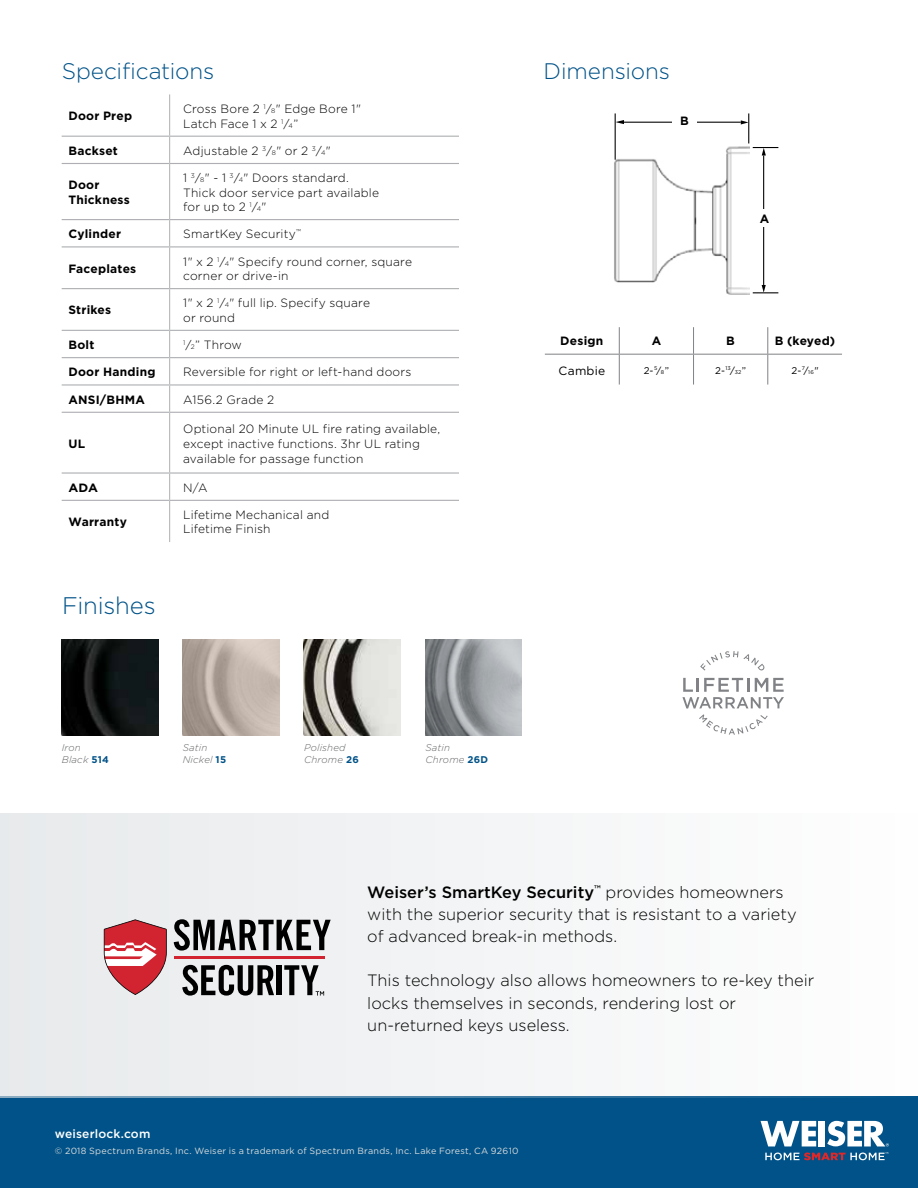
<style>
.page{position:relative;width:918px;height:1188px;background:#fff}
.page>*{position:absolute;margin:0;border:0;box-sizing:border-box;transform-origin:0 0}
.t1{font:300 24px "Gotham";letter-spacing:-.01em;color:#005288}
.t2{font:300 22.5px "Gotham";letter-spacing:-.005em;color:#005288}
.t3{font:300 16.35px/22px "Gotham";color:#000}
.t4{font:300 12px/14.4px "Gotham";letter-spacing:.015em;color:#000}
.t5{font:700 12px/14.4px "Gotham";letter-spacing:.02em;color:#000}
.t6{font:500 12px "Gotham";letter-spacing:.01em;color:#fff}
.t7{font:12px "Gotham";letter-spacing:.02em;color:#000}
.t8{font:700 12px "Gotham";letter-spacing:.02em;color:#000;scale:1.05 1}
.t9{font:italic 300 9.75px/12px "Gotham";letter-spacing:.02em;color:#636466}
.t10{font:9.75px "Gotham";color:#000}
.t11{font:9px "Gotham";letter-spacing:.03em;color:#dadbdc}
.s1{font-size:6.6px}
.s2{font-weight:700;font-style:normal;color:#005288}
.s3{font-size:5.4px}
.s4{font-weight:500}
</style>
<div class="page">
<hr style="left:169px;top:94px;width:1px;height:42px;background:#adafb2">
<svg style="left:169px;top:137px;width:1px;height:26px"></svg>
<hr style="left:169px;top:164px;width:1px;height:55px;background:#adafb2">
<svg style="left:169px;top:220px;width:1px;height:26px"></svg>
<hr style="left:169px;top:247px;width:1px;height:41px;background:#adafb2">
<hr style="left:169px;top:289px;width:1px;height:41px;background:#adafb2">
<svg style="left:169px;top:331px;width:1px;height:81px"></svg>
<hr style="left:169px;top:413px;width:1px;height:59px;background:#adafb2">
<svg style="left:169px;top:474px;width:1px;height:26px"></svg>
<hr style="left:169px;top:501px;width:1px;height:41px;background:#adafb2">
<hr style="left:62px;top:136px;width:108px;height:1px;background:#adafb2">
<hr style="left:170px;top:136px;width:289px;height:1px;background:#adafb2">
<hr style="left:62px;top:163px;width:108px;height:1px;background:#adafb2">
<hr style="left:170px;top:163px;width:289px;height:1px;background:#adafb2">
<hr style="left:62px;top:219px;width:108px;height:1px;background:#adafb2">
<hr style="left:170px;top:219px;width:289px;height:1px;background:#adafb2">
<hr style="left:62px;top:246px;width:108px;height:1px;background:#adafb2">
<hr style="left:170px;top:246px;width:289px;height:1px;background:#adafb2">
<hr style="left:62px;top:288px;width:108px;height:1px;background:#adafb2">
<hr style="left:170px;top:288px;width:289px;height:1px;background:#adafb2">
<hr style="left:62px;top:330px;width:108px;height:1px;background:#adafb2">
<hr style="left:170px;top:330px;width:289px;height:1px;background:#adafb2">
<hr style="left:62px;top:384px;width:108px;height:2px;background:#adafb2">
<hr style="left:170px;top:384px;width:289px;height:2px;background:#adafb2">
<hr style="left:62px;top:412px;width:108px;height:1px;background:#adafb2">
<hr style="left:170px;top:412px;width:289px;height:1px;background:#adafb2">
<hr style="left:62px;top:472px;width:108px;height:2px;background:#adafb2">
<hr style="left:170px;top:472px;width:289px;height:2px;background:#adafb2">
<hr style="left:62px;top:500px;width:108px;height:1px;background:#adafb2">
<hr style="left:170px;top:500px;width:289px;height:1px;background:#adafb2">
<hr style="left:62px;top:357px;width:108px;height:1px;background:#adafb2">
<hr style="left:170px;top:357px;width:289px;height:1px;background:#adafb2">
<img style="left:62px;top:639px;width:96px;height:97px">
<img style="left:183px;top:639px;width:96px;height:97px">
<img style="left:304px;top:639px;width:96px;height:97px">
<img style="left:425px;top:639px;width:97px;height:97px">
<hr style="left:619px;top:355px;width:1px;height:30px;background:#808285">
<hr style="left:693px;top:355px;width:1px;height:30px;background:#808285">
<hr style="left:767px;top:355px;width:1px;height:30px;background:#808285">
<svg style="left:619px;top:327px;width:1px;height:27px"></svg>
<svg style="left:693px;top:327px;width:1px;height:27px"></svg>
<svg style="left:767px;top:327px;width:1px;height:27px"></svg>
<hr style="left:545px;top:354px;width:74px;height:1px;background:#808285">
<hr style="left:619px;top:354px;width:75px;height:1px;background:#808285">
<hr style="left:694px;top:354px;width:74px;height:1px;background:#808285">
<hr style="left:768px;top:354px;width:74px;height:1px;background:#808285">
<img style="left:614px;top:139px;width:135px;height:156px">
<svg style="left:615px;top:113px;width:163px;height:180px"></svg>
<div style="left:753px;top:209px;width:24px;height:18px;background:#fff"></div>
<div style="left:672px;top:111px;width:25px;height:18px;background:#fff"></div>
<div style="left:0;top:1096px;width:918px;height:92px;background:#005288"></div>
<svg style="left:761px;top:1121px;width:55px;height:25px"></svg>
<div style="left:818px;top:1121px;width:7px;height:25px;background:#fff"></div>
<svg style="left:827px;top:1121px;width:62px;height:25px"></svg>
<svg style="left:765px;top:1152px;width:123px;height:8px"></svg>
<svg style="left:700px;top:651px;width:65px;height:20px"></svg>
<svg style="left:682px;top:678px;width:102px;height:57px"></svg>
<div style="left:0;top:813px;width:918px;height:284px;background:#f3f4f5"></div>
<svg style="left:174px;top:919px;width:157px;height:32px"></svg>
<svg style="left:182px;top:965px;width:92px;height:31px"></svg>
<div style="left:276px;top:965px;width:5px;height:30px;background:#000"></div>
<hr style="left:174px;top:956px;width:150px;height:3px;background:#d22331">
<svg style="left:104px;top:919px;width:63px;height:76px"></svg>
<svg style="left:284px;top:965px;width:40px;height:31px"></svg>
<h2 class="t2" style="left:62px;top:59px;width:154px">Specifications</h2>
<p class="t5" style="left:68px;top:109px;width:65px">Door Prep</p>
<p class="t4" style="left:183px;top:102px;width:179px">Cross Bore 2 <sup>1</sup>⁄<span class="s1">8</span>" Edge Bore 1"<br>Latch Face 1 x 2 <sup>1</sup>⁄<span class="s1">4</span>”</p>
<p class="t5" style="left:68px;top:143px;width:51px">Backset</p>
<p class="t4" style="left:183px;top:143px;width:149px">Adjustable 2 <sup>3</sup>⁄<span class="s1">8</span>" or 2 <sup>3</sup>⁄<span class="s1">4</span>"</p>
<p class="t5" style="left:68px;top:178px;width:63px">Door<br>Thickness</p>
<p class="t4" style="left:183px;top:171px;width:197px">1 <sup>3</sup>⁄<span class="s1">8</span>" - 1 <sup>3</sup>⁄<span class="s1">4</span>" Doors standard.<br>Thick door service part available for up to 2 <sup>1</sup>⁄<span class="s1">4</span>"</p>
<p class="t5" style="left:68px;top:226px;width:54px">Cylinder</p>
<p class="t4" style="left:183px;top:227px;width:119px">SmartKey Security<sup>™</sup></p>
<p class="t5" style="left:68px;top:261px;width:69px">Faceplates</p>
<p class="t4" style="left:183px;top:254px;width:230px">1" x 2 <sup>1</sup>⁄<span class="s1">4</span>" Specify round corner, square corner or drive-in</p>
<p class="t5" style="left:68px;top:303px;width:44px">Strikes</p>
<p class="t4" style="left:183px;top:296px;width:188px">1" x 2 <sup>1</sup>⁄<span class="s1">4</span>" full lip. Specify square or round</p>
<p class="t5" style="left:68px;top:337px;width:28px">Bolt</p>
<p class="t4" style="left:183px;top:337px;width:60px"><sup>1</sup>⁄<span class="s1">2</span>” Throw</p>
<p class="t5" style="left:68px;top:365px;width:89px">Door Handing</p>
<p class="t4" style="left:183px;top:365px;width:230px">Reversible for right or left-hand doors</p>
<p class="t5" style="left:68px;top:392px;width:78px">ANSI/BHMA</p>
<p class="t4" style="left:183px;top:392px;width:93px">A156.2 Grade 2</p>
<p class="t5" style="left:68px;top:436px;width:18px">UL</p>
<p class="t4" style="left:183px;top:421px;width:259px;line-height:15px">Optional 20 Minute UL fire rating available, except inactive functions. 3hr UL rating available for passage function</p>
<p class="t8" style="left:68px;top:480px;width:30px">ADA</p>
<p class="t4" style="left:183px;top:480px;width:26px">N/A</p>
<p class="t5" style="left:68px;top:514px;width:60px">Warranty</p>
<p class="t4" style="left:183px;top:507px;width:148px">Lifetime Mechanical and<br>Lifetime Finish</p>
<h1 class="t1" style="left:62px;top:593px;width:95px">Finishes</h1>
<p class="t9" style="left:62px;top:742px;width:49px">Iron<br>Black <span class="s2">514</span></p>
<p class="t9" style="left:183px;top:742px;width:45px">Satin<br>Nickel <span class="s2">15</span></p>
<p class="t9" style="left:304px;top:742px;width:56px">Polished<br>Chrome <span class="s2">26</span></p>
<p class="t9" style="left:425px;top:742px;width:64px">Satin<br>Chrome <span class="s2">26D</span></p>
<h2 class="t2" style="left:544px;top:59px;width:128px">Dimensions</h2>
<p class="t5" style="left:680px;top:113px;width:10px">B</p>
<p class="t5" style="left:760px;top:211px;width:11px">A</p>
<p class="t5" style="left:560px;top:334px;width:45px">Design</p>
<p class="t5" style="left:652px;top:334px;width:11px">A</p>
<p class="t5" style="left:726px;top:334px;width:10px">B</p>
<p class="t5" style="left:775px;top:334px;width:62px">B (keyed)</p>
<p class="t7" style="left:559px;top:364px;width:48px">Cambie</p>
<p class="t10" style="left:644px;top:365px;width:27px">2-<sup>5</sup>⁄<span class="s3">8</span>”</p>
<p class="t10" style="left:715px;top:365px;width:32px">2-<sup>13</sup>⁄<span class="s3">32</span>”</p>
<p class="t10" style="left:792px;top:365px;width:29px">2-<sup>7</sup>⁄<span class="s3">16</span>"</p>
<h3 class="t3" style="left:367px;top:881px;width:431px"><span class="s4">Weiser’s SmartKey Security</span><sup>™</sup> provides homeowners with the superior security that is resistant to a variety of advanced break-in methods.</h3>
<h3 class="t3" style="left:367px;top:969px;width:449px">This technology also allows homeowners to re-key their locks themselves in seconds, rendering lost or un-returned keys useless.</h3>
<p class="t6" style="left:55px;top:1127px;width:97px">weiserlock.com</p>
<p class="t11" style="left:55px;top:1146px;width:465px">© 2018 Spectrum Brands, Inc. Weiser is a trademark of Spectrum Brands, Inc. Lake Forest, CA 92610</p>
</div>
